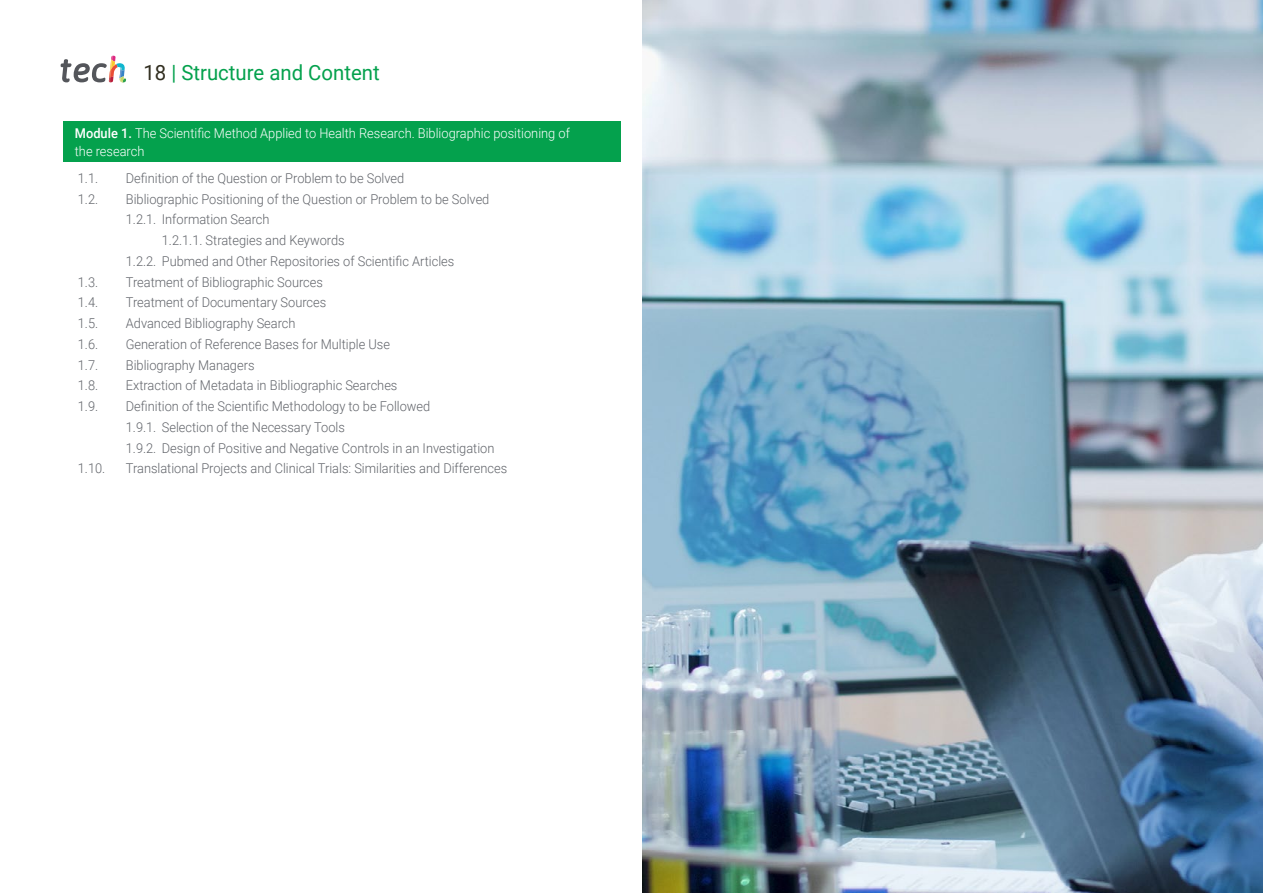
<style>
.page{position:relative;width:1263px;height:893px;background:#fff}
.page>*{position:absolute;margin:0;border:0;box-sizing:border-box;transform-origin:0 0}
.t1{font:21px "Roboto";color:#04a14d}
.t2{font:300 13.5px/20.7px "Roboto";color:#61646a;scale:.95 1}
.t3{font:300 13.5px/18px "Roboto";color:#fff;scale:.95 1}
.s1{color:#312e20}
.s2{font-weight:500}
</style>
<div class="page">
<div style="left:64px;top:121px;width:557px;height:40px;background:#04a14d"></div>
<svg style="left:61px;top:56px;width:65px;height:27px"></svg>
<img style="left:642px;top:0;width:621px;height:893px">
<h1 class="t1" style="left:144px;top:57px;width:238px"><span class="s1">18</span> | Structure and Content</h1>
<p class="t3" style="left:75px;top:123px;width:523px"><span class="s2">Module 1.</span> The Scientific Method Applied to Health Research. Bibliographic positioning of the research</p>
<p class="t2" style="left:78px;top:167px;width:23px">1.1.</p>
<p class="t2" style="left:126px;top:167px;width:295px">Definition of the Question or Problem to be Solved</p>
<p class="t2" style="left:78px;top:188px;width:23px">1.2.</p>
<p class="t2" style="left:126px;top:188px;width:384px">Bibliographic Positioning of the Question or Problem to be Solved</p>
<p class="t2" style="left:126px;top:209px;width:153px">1.2.1. Information Search</p>
<p class="t2" style="left:162px;top:229px;width:194px">1.2.1.1. Strategies and Keywords</p>
<p class="t2" style="left:126px;top:250px;width:347px">1.2.2. Pubmed and Other Repositories of Scientific Articles</p>
<p class="t2" style="left:78px;top:271px;width:23px">1.3.</p>
<p class="t2" style="left:126px;top:271px;width:209px">Treatment of Bibliographic Sources</p>
<p class="t2" style="left:78px;top:292px;width:23px">1.4.</p>
<p class="t2" style="left:126px;top:292px;width:213px">Treatment of Documentary Sources</p>
<p class="t2" style="left:78px;top:312px;width:23px">1.5.</p>
<p class="t2" style="left:126px;top:312px;width:180px">Advanced Bibliography Search</p>
<p class="t2" style="left:78px;top:333px;width:23px">1.6.</p>
<p class="t2" style="left:126px;top:333px;width:280px">Generation of Reference Bases for Multiple Use</p>
<p class="t2" style="left:78px;top:354px;width:23px">1.7.</p>
<p class="t2" style="left:126px;top:354px;width:137px">Bibliography Managers</p>
<p class="t2" style="left:78px;top:375px;width:23px">1.8.</p>
<p class="t2" style="left:126px;top:375px;width:287px">Extraction of Metadata in Bibliographic Searches</p>
<p class="t2" style="left:78px;top:395px;width:23px">1.9.</p>
<p class="t2" style="left:126px;top:395px;width:389px">Definition of the Scientific Methodology to be Followed<br>1.9.1. Selection of the Necessary Tools<br>1.9.2. Design of Positive and Negative Controls in an Investigation</p>
<p class="t2" style="left:78px;top:458px;width:30px">1.10.</p>
<p class="t2" style="left:126px;top:458px;width:403px">Translational Projects and Clinical Trials: Similarities and Differences</p>
</div>
